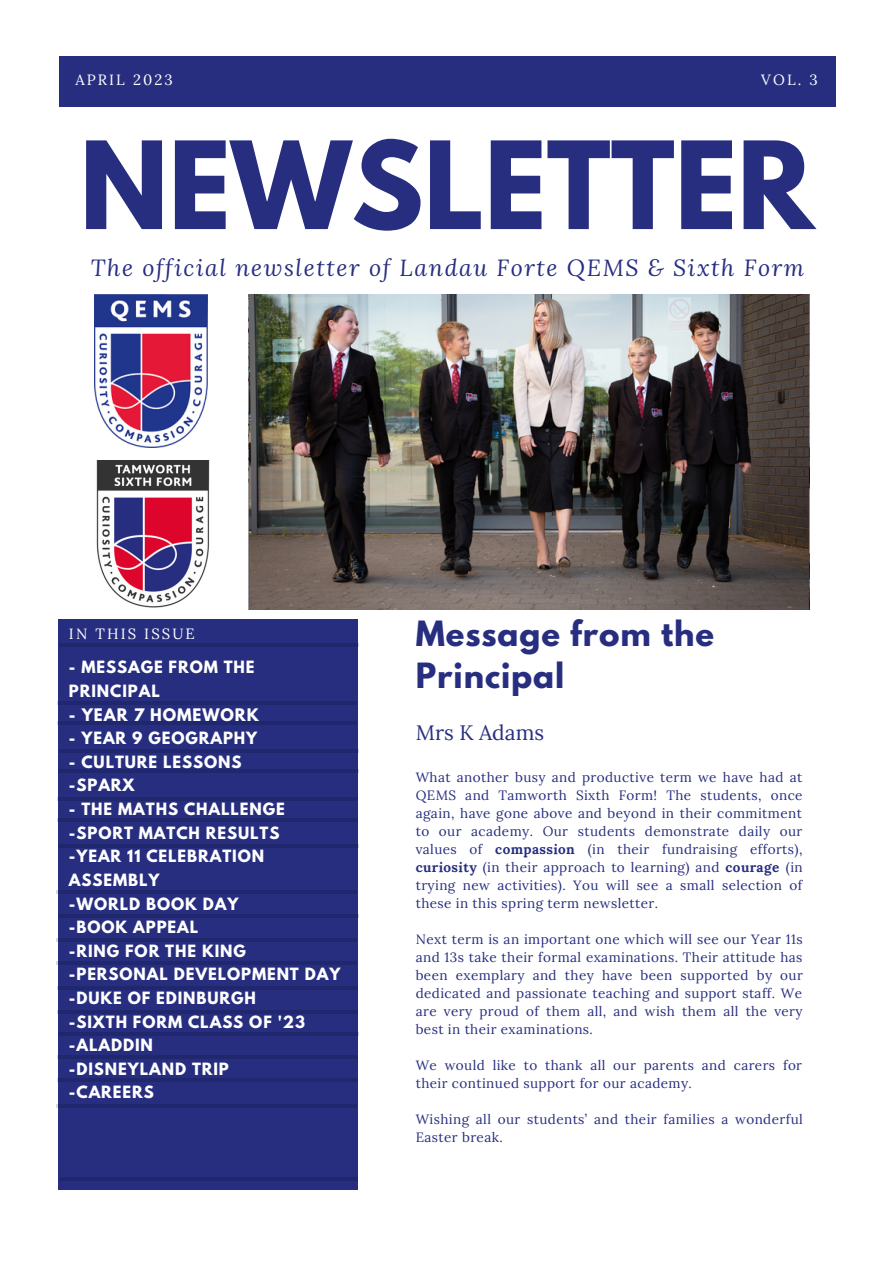
<style>
.page{position:relative;width:893px;height:1264px;background:#fff}
.page>*{position:absolute;margin:0;border:0;box-sizing:border-box;transform-origin:0 0}
.t1{font:700 107.4px "League Spartan";color:#272e80}
.t2{font:700 30.75px/42.8px "League Spartan";letter-spacing:.03em;color:#272e80}
.t3{font:italic 23.1px "Lora";letter-spacing:.07em;color:#272e80}
.t4{font:21px "Lora";color:#272e80}
.t5{font:700 15.3px "League Spartan";letter-spacing:.06em;color:#fff}
.t6{font:700 15px/23.5px "League Spartan";letter-spacing:.06em;color:#fff}
.t7{font:14.85px "Lora";letter-spacing:.14em;color:#fff}
.t8{font:13.5px/18px "Lora";letter-spacing:.03em;color:#272e80;text-align:justify}
.s1{font-weight:700}
</style>
<div class="page">
<div style="left:59px;top:56px;width:776px;height:51px;background:#272e80"></div>
<div style="left:58px;top:619px;width:299px;height:570px;background:#272e80"></div>
<hr style="left:59px;top:643px;width:299px;height:4px;background:#21276d">
<svg style="left:58px;top:796px;width:300px;height:4px"></svg>
<hr style="left:61px;top:1177px;width:297px;height:3px;background:#000">
<img style="left:94px;top:294px;width:114px;height:153px">
<hr style="left:58px;top:701px;width:298px;height:3px;background:#000">
<svg style="left:58px;top:843px;width:300px;height:4px"></svg>
<hr style="left:58px;top:914px;width:300px;height:3px;background:#000">
<hr style="left:57px;top:986px;width:301px;height:3px;background:#000">
<svg style="left:58px;top:1031px;width:301px;height:4px"></svg>
<hr style="left:57px;top:1078px;width:301px;height:3px;background:#000">
<hr style="left:56px;top:1104px;width:300px;height:3px;background:#000">
<img style="left:96px;top:461px;width:114px;height:147px">
<hr style="left:56px;top:890px;width:300px;height:4px;background:#21276d">
<img style="left:248px;top:294px;width:561px;height:315px">
<hr style="left:58px;top:721px;width:298px;height:4px;background:#21276d">
<hr style="left:59px;top:749px;width:299px;height:3px;background:#000">
<hr style="left:58px;top:769px;width:300px;height:4px;background:#21276d">
<hr style="left:57px;top:818px;width:301px;height:4px;background:#21276d">
<hr style="left:57px;top:938px;width:300px;height:3px;background:#000">
<hr style="left:56px;top:961px;width:300px;height:3px;background:#000">
<svg style="left:58px;top:1009px;width:300px;height:4px"></svg>
<hr style="left:58px;top:1055px;width:300px;height:4px;background:#21276d">
<p class="t7" style="left:75px;top:70px;width:99px">APRIL 2023</p>
<p class="t7" style="left:761px;top:70px;width:58px">VOL. 3</p>
<h1 class="t1" style="left:80px;top:132px;width:736px">NEWSLETTER</h1>
<h3 class="t3" style="left:91px;top:252px;width:714px">The official newsletter of Landau Forte QEMS &amp; Sixth Form</h3>
<p class="t7" style="left:69px;top:623px;width:127px">IN THIS ISSUE</p>
<p class="t6" style="left:69px;top:657px;width:187px">- MESSAGE FROM THE<br>PRINCIPAL</p>
<p class="t5" style="left:69px;top:706px;width:191px">- YEAR 7 HOMEWORK</p>
<p class="t6" style="left:69px;top:728px;width:190px">- YEAR 9 GEOGRAPHY</p>
<p class="t6" style="left:69px;top:752px;width:174px">- CULTURE LESSONS -SPARX</p>
<p class="t6" style="left:69px;top:799px;width:273px">- THE MATHS CHALLENGE -SPORT MATCH RESULTS<br>-YEAR 11 CELEBRATION<br>ASSEMBLY<br>-WORLD BOOK DAY<br>-BOOK APPEAL<br>-RING FOR THE KING -PERSONAL DEVELOPMENT DAY -DUKE OF EDINBURGH<br>-SIXTH FORM CLASS OF '23 -ALADDIN<br>-DISNEYLAND TRIP<br>-CAREERS</p>
<h2 class="t2" style="left:415px;top:616px;width:300px">Message from the<br>Principal</h2>
<h3 class="t4" style="left:415px;top:719px;width:130px">Mrs K Adams</h3>
<p class="t8" style="left:415px;top:767px;width:388px">What another busy and productive term we have had at QEMS and Tamworth Sixth Form! The students, once again, have gone above and beyond in their commitment to our academy. Our students demonstrate daily our values of <span class="s1">compassion</span> (in their fundraising efforts), <span class="s1">curiosity</span> (in their approach to learning) and <span class="s1">courage</span> (in trying new activities). You will see a small selection of these in this spring term newsletter.</p>
<p class="t8" style="left:415px;top:929px;width:388px">Next term is an important one which will see our Year 11s and 13s take their formal examinations. Their attitude has been exemplary and they have been supported by our dedicated and passionate teaching and support staff. We are very proud of them all, and wish them all the very best in their examinations.</p>
<p class="t8" style="left:415px;top:1055px;width:388px">We would like to thank all our parents and carers for their continued support for our academy.</p>
<p class="t8" style="left:415px;top:1109px;width:388px">Wishing all our students’ and their families a wonderful<br>Easter break.</p>
</div>
